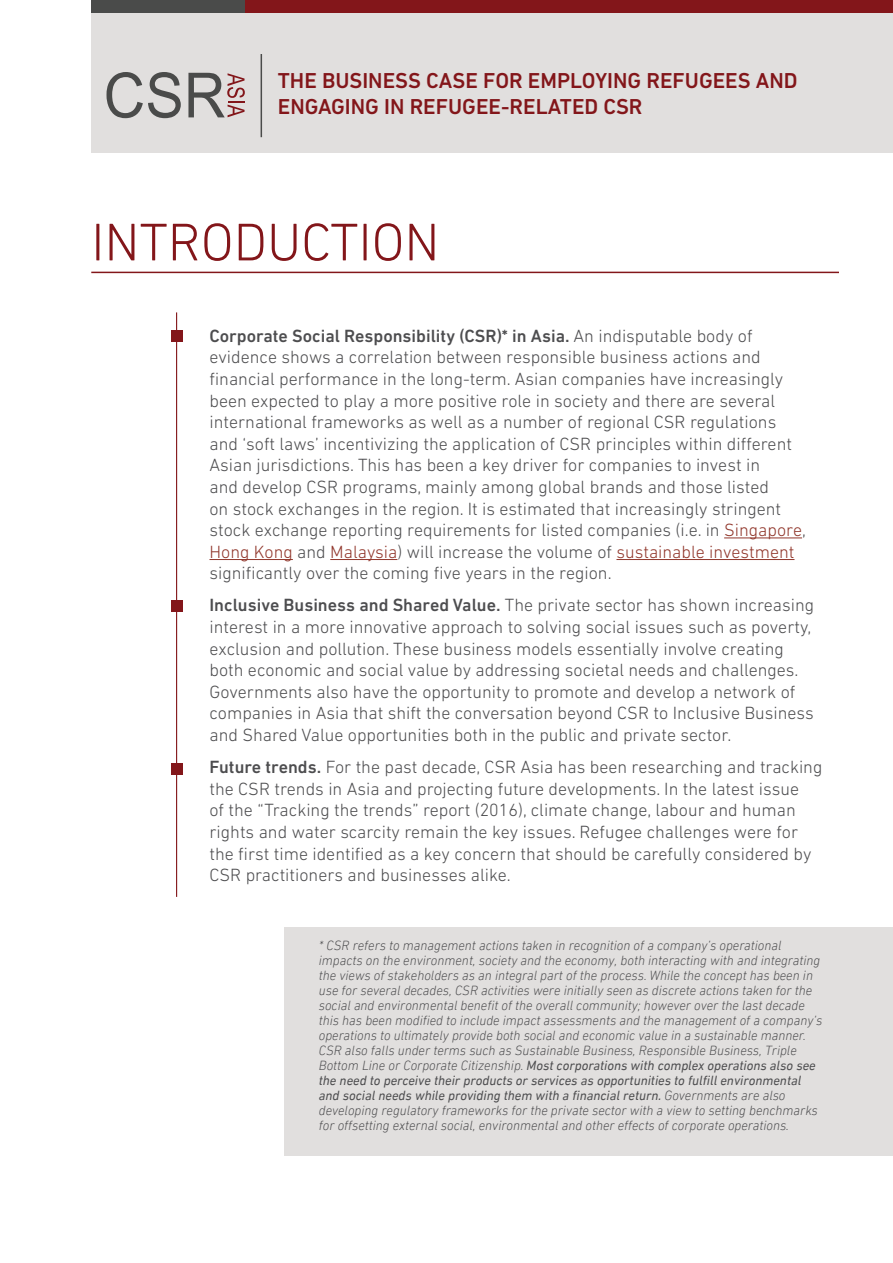
<style>
.page{position:relative;width:893px;height:1263px;background:#fff}
.page>*{position:absolute;margin:0;border:0;box-sizing:border-box;transform-origin:0 0}
.t1{font:300 53.85px "DIN Next LT Pro";color:#83161a}
.t2{font:500 22.05px/26.4px "DIN Next LT Pro";color:#83161a}
.t3{font:300 18px/21.6px "DIN Next LT Pro";color:#4d4d4f}
.t4{font:italic 300 13.5px/15px "DIN Next W06";color:#4d4d4f}
.t5{font:italic 13.5px/15px "DIN Next W10";color:#4d4d4f}
.s1{font-weight:500}
.s2{color:#91372c}
.s3{font-family:"DIN Next W06";font-weight:300}
</style>
<div class="page">
<div style="left:91px;top:13px;width:802px;height:139px;background:#e1dfde"></div>
<svg style="left:106px;top:72px;width:75px;height:46px"></svg>
<svg style="left:188px;top:73px;width:57px;height:44px"></svg>
<hr style="left:261px;top:54px;width:1px;height:83px;background:#4a4b4a">
<div style="left:91px;top:0;width:154px;height:13px;background:#4a4b4a"></div>
<div style="left:245px;top:0;width:648px;height:13px;background:#83161a"></div>
<hr style="left:91px;top:272px;width:748px;height:1px;background:#83161a">
<hr style="left:724px;top:537px;width:78px;height:1px;background:#91372c">
<hr style="left:209px;top:559px;width:84px;height:1px;background:#91372c">
<hr style="left:330px;top:559px;width:67px;height:1px;background:#91372c">
<hr style="left:616px;top:559px;width:178px;height:1px;background:#91372c">
<hr style="left:176px;top:312px;width:1px;height:585px;background:#83161a">
<div style="left:171px;top:330px;width:11px;height:11px;background:#83161a"></div>
<div style="left:171px;top:600px;width:11px;height:12px;background:#83161a"></div>
<div style="left:171px;top:763px;width:11px;height:12px;background:#83161a"></div>
<div style="left:284px;top:927px;width:609px;height:228px;background:#e1dfde"></div>
<p class="t2" style="left:278px;top:67px;width:521px">THE BUSINESS CASE FOR EMPLOYING REFUGEES AND<br>ENGAGING IN REFUGEE-RELATED CSR</p>
<h1 class="t1" style="left:91px;top:211px;width:350px">INTRODUCTION</h1>
<p class="t3" style="left:209px;top:325px;width:598px"><span class="s1">Corporate Social Responsibility (CSR)* in Asia.</span> An indisputable body of evidence shows a correlation between responsible business actions and financial performance in the long-term. Asian companies have increasingly been expected to play a more positive role in society and there are several international frameworks as well as a number of regional CSR regulations and ‘soft laws’ incentivizing the application of CSR principles within different Asian jurisdictions. This has been a key driver for companies to invest in<br>and develop CSR programs, mainly among global brands and those listed<br>on stock exchanges in the region. It is estimated that increasingly stringent stock exchange reporting requirements for listed companies (i.e. in <span class="s2">Singapore</span>, <span class="s2">Hong Kong</span> and <span class="s2">Malaysia</span>) will increase the volume of <span class="s2">sustainable investment </span>significantly over the coming five years in the region.</p>
<p class="t3" style="left:209px;top:594px;width:606px"><span class="s1">Inclusive Business and Shared Value.</span> The private sector has shown increasing interest in a more innovative approach to solving social issues such as poverty, exclusion and pollution. These business models essentially involve creating both economic and social value by addressing societal needs and challenges.<br>Governments also have the opportunity to promote and develop a network of companies in Asia that shift the conversation beyond CSR to Inclusive Business and Shared Value opportunities both in the public and private sector.</p>
<p class="t3" style="left:209px;top:756px;width:614px"><span class="s1">Future trends.</span> For the past decade, CSR Asia has been researching and tracking the CSR trends in Asia and projecting future developments. In the latest issue<br>of the “Tracking the trends” report (2016), climate change, labour and human rights and water scarcity remain the key issues. Refugee challenges were for the first time identified as a key concern that should be carefully considered by CSR practitioners and businesses alike.</p>
<p class="t4" style="left:319px;top:938px;width:505px">* CSR refers to management actions taken in recognition of a company’s operational impacts on the environment, society and the economy, both interacting with and integrating the views of stakeholders as an integral part of the process. While the concept has been in use for several decades, CSR activities were initially seen as discrete actions taken for the social and environmental benefit of the overall community; however over the last decade this has been modified to include impact assessments and the management of a company’s operations to ultimately provide both social and economic value in a sustainable manner.<br>CSR also falls under terms such as Sustainable Business, Responsible Business, Triple</p>
<p class="t5" style="left:319px;top:1058px;width:498px"><span class="s3">Bottom Line or Corporate Citizenship.</span> Most corporations with complex operations also see the need to perceive their products or services as opportunities to fulfill environmental and social needs while providing them with a financial return. <span class="s3">Governments are also</span></p>
<p class="t4" style="left:319px;top:1103px;width:500px">developing regulatory frameworks for the private sector with a view to setting benchmarks for offsetting external social, environmental and other effects of corporate operations.</p>
</div>
